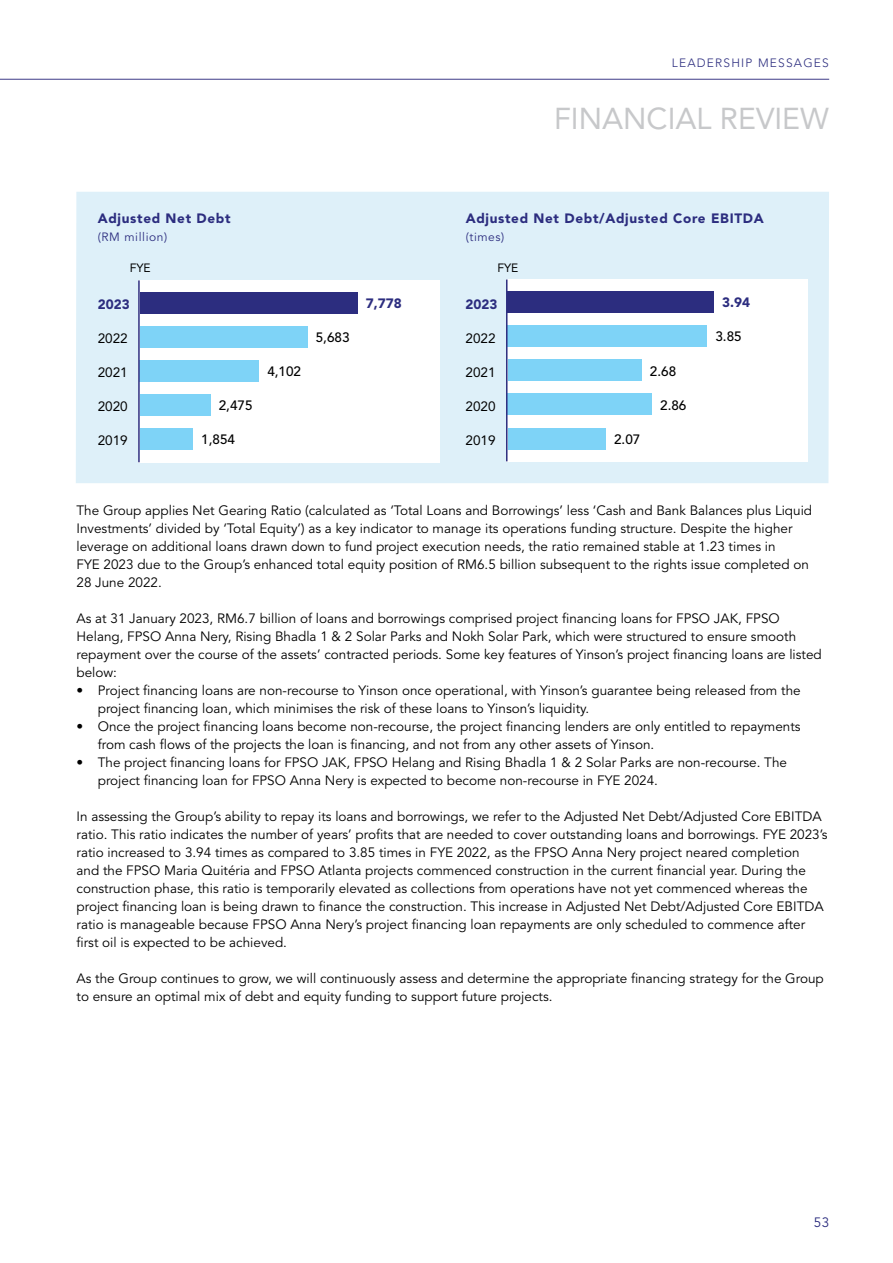
<style>
.page{position:relative;width:893px;height:1263px;background:#fff}
.page>*{position:absolute;margin:0;border:0;box-sizing:border-box;transform-origin:0 0}
.t1{font:30px "Avenir LT Std";color:#c7c8ca}
.t2{font:13.5px/18px "Avenir LT Std";color:#000}
.t3{font:900 13.5px "Avenir LT Std";letter-spacing:.05em;color:#2c2d7f}
.t4{font:500 13.5px "Avenir LT Std";color:#000}
.t5{font:13.5px "Avenir LT Std";color:#000}
.t6{font:13.5px "Avenir LT Std";color:#2c2d7f}
.t7{font:300 12px "Avenir LT Std";letter-spacing:.1em;color:#2c2d7f}
.t8{font:12px "Avenir LT Std";letter-spacing:.05em;color:#2c2d7f}
.t9{font:12px "Avenir LT Std";color:#000}
</style>
<div class="page">
<hr style="left:0;top:79px;width:829px;height:1px;background:#3d3b87">
<div style="left:76px;top:192px;width:753px;height:291px;background:#def0f9"></div>
<div style="left:506px;top:279px;width:302px;height:182px;background:#fff"></div>
<div style="left:508px;top:292px;width:206px;height:21px;background:#2c2d7f"></div>
<div style="left:508px;top:326px;width:199px;height:21px;background:#7ed3f7"></div>
<div style="left:508px;top:360px;width:133px;height:21px;background:#7ed3f7"></div>
<div style="left:508px;top:394px;width:144px;height:21px;background:#7ed3f7"></div>
<div style="left:508px;top:428px;width:98px;height:21px;background:#7ed3f7"></div>
<hr style="left:506px;top:279px;width:1px;height:182px;background:#2c2d7f">
<div style="left:138px;top:280px;width:302px;height:182px;background:#fff"></div>
<div style="left:140px;top:293px;width:217px;height:21px;background:#2c2d7f"></div>
<div style="left:140px;top:327px;width:167px;height:21px;background:#7ed3f7"></div>
<div style="left:140px;top:361px;width:119px;height:21px;background:#7ed3f7"></div>
<div style="left:140px;top:395px;width:70px;height:21px;background:#7ed3f7"></div>
<div style="left:140px;top:429px;width:53px;height:21px;background:#7ed3f7"></div>
<hr style="left:138px;top:280px;width:2px;height:182px;background:#2c2d7f">
<p class="t7" style="left:672px;top:55px;width:158px">LEADERSHIP MESSAGES</p>
<h1 class="t1" style="left:554px;top:101px;width:276px">FINANCIAL REVIEW</h1>
<p class="t3" style="left:98px;top:211px;width:134px">Adjusted Net Debt</p>
<p class="t8" style="left:98px;top:230px;width:71px">(RM million)</p>
<p class="t3" style="left:466px;top:211px;width:299px">Adjusted Net Debt/Adjusted Core EBITDA</p>
<p class="t8" style="left:466px;top:230px;width:40px">(times)</p>
<p class="t9" style="left:130px;top:261px;width:22px">FYE</p>
<p class="t9" style="left:497px;top:261px;width:22px">FYE</p>
<p class="t3" style="left:98px;top:296px;width:33px">2023</p>
<p class="t5" style="left:98px;top:330px;width:32px">2022</p>
<p class="t5" style="left:98px;top:364px;width:32px">2021</p>
<p class="t5" style="left:98px;top:398px;width:32px">2020</p>
<p class="t5" style="left:98px;top:432px;width:32px">2019</p>
<p class="t4" style="left:219px;top:398px;width:35px">2,475</p>
<p class="t4" style="left:201px;top:432px;width:35px">1,854</p>
<p class="t4" style="left:267px;top:364px;width:35px">4,102</p>
<p class="t4" style="left:316px;top:330px;width:35px">5,683</p>
<p class="t3" style="left:366px;top:295px;width:37px">7,778</p>
<p class="t3" style="left:466px;top:296px;width:33px">2023</p>
<p class="t5" style="left:466px;top:330px;width:32px">2022</p>
<p class="t5" style="left:466px;top:364px;width:32px">2021</p>
<p class="t5" style="left:466px;top:398px;width:32px">2020</p>
<p class="t5" style="left:466px;top:432px;width:32px">2019</p>
<p class="t4" style="left:614px;top:431px;width:28px">2.07</p>
<p class="t4" style="left:650px;top:363px;width:28px">2.68</p>
<p class="t4" style="left:660px;top:397px;width:28px">2.86</p>
<p class="t3" style="left:722px;top:295px;width:29px">3.94</p>
<p class="t4" style="left:715px;top:329px;width:28px">3.85</p>
<p class="t2" style="left:77px;top:501px;width:737px">The Group applies Net Gearing Ratio (calculated as ‘Total Loans and Borrowings’ less ‘Cash and Bank Balances plus Liquid Investments’ divided by ‘Total Equity’) as a key indicator to manage its operations funding structure. Despite the higher leverage on additional loans drawn down to fund project execution needs, the ratio remained stable at 1.23 times in<br>FYE 2023 due to the Group’s enhanced total equity position of RM6.5 billion subsequent to the rights issue completed on 28 June 2022.</p>
<p class="t2" style="left:77px;top:609px;width:747px">As at 31 January 2023, RM6.7 billion of loans and borrowings comprised project financing loans for FPSO JAK, FPSO Helang, FPSO Anna Nery, Rising Bhadla 1 &amp; 2 Solar Parks and Nokh Solar Park, which were structured to ensure smooth repayment over the course of the assets’ contracted periods. Some key features of Yinson’s project financing loans are listed below:</p>
<p class="t2" style="left:98px;top:681px;width:704px;text-indent:-21px">• Project financing loans are non-recourse to Yinson once operational, with Yinson’s guarantee being released from the project financing loan, which minimises the risk of these loans to Yinson’s liquidity.</p>
<p class="t2" style="left:98px;top:717px;width:704px;text-indent:-21px">• Once the project financing loans become non-recourse, the project financing lenders are only entitled to repayments from cash flows of the projects the loan is financing, and not from any other assets of Yinson.</p>
<p class="t2" style="left:98px;top:753px;width:691px;text-indent:-21px">• The project financing loans for FPSO JAK, FPSO Helang and Rising Bhadla 1 &amp; 2 Solar Parks are non-recourse. The project financing loan for FPSO Anna Nery is expected to become non-recourse in FYE 2024.</p>
<p class="t2" style="left:77px;top:807px;width:752px">In assessing the Group’s ability to repay its loans and borrowings, we refer to the Adjusted Net Debt/Adjusted Core EBITDA ratio. This ratio indicates the number of years’ profits that are needed to cover outstanding loans and borrowings. FYE 2023’s ratio increased to 3.94 times as compared to 3.85 times in FYE 2022, as the FPSO Anna Nery project neared completion<br>and the FPSO Maria Quitéria and FPSO Atlanta projects commenced construction in the current financial year. During the construction phase, this ratio is temporarily elevated as collections from operations have not yet commenced whereas the project financing loan is being drawn to finance the construction. This increase in Adjusted Net Debt/Adjusted Core EBITDA ratio is manageable because FPSO Anna Nery’s project financing loan repayments are only scheduled to commence after first oil is expected to be achieved.</p>
<p class="t2" style="left:77px;top:969px;width:749px">As the Group continues to grow, we will continuously assess and determine the appropriate financing strategy for the Group to ensure an optimal mix of debt and equity funding to support future projects.</p>
<p class="t6" style="left:814px;top:1215px;width:17px">53</p>
</div>
